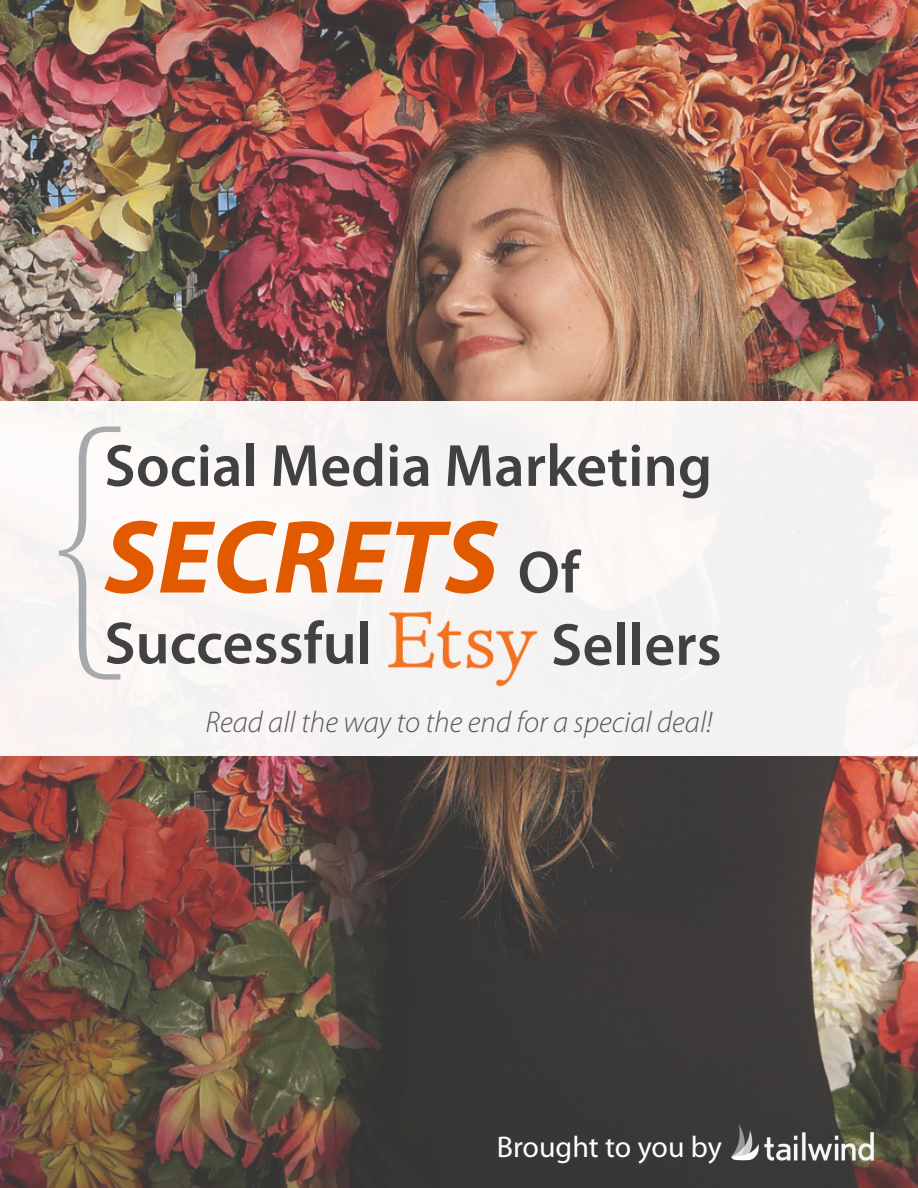
<style>
.page{position:relative;width:918px;height:1188px;background:#fff}
.page>*{position:absolute;margin:0;border:0;box-sizing:border-box;transform-origin:0 0}
.t1{font:200 285px "Avenir Next Condensed";color:#a7a9ac;scale:1.2 1}
.t2{font:italic 700 105px "Myriad Pro";color:#e25a00}
.t3{font:600 60px "Myriad Pro";color:#414042}
.t4{font:italic 300 30px "Myriad Pro";color:#58595b}
.t5{font:30px "Myriad Pro";color:#fff}
.s1{font-weight:600;font-style:normal;font-size:60px;color:#414042}
</style>
<div class="page">
<img style="left:0;top:0;width:918px;height:1188px">
<div style="left:0;top:402px;width:918px;height:354px;background:#f7f4f3"></div>
<img style="left:388px;top:611px;width:150px;height:76px">
<img style="left:719px;top:1118px;width:171px;height:48px">
<h1 class="t1" style="left:138px;top:740px;width:67px;rotate:-180deg">}</h1>
<p class="t3" style="left:104px;top:428px;width:609px">Social Media Marketing</p>
<h2 class="t2" style="left:104px;top:489px;width:477px">SECRETS <span class="s1">Of</span></h2>
<p class="t3" style="left:104px;top:605px;width:269px">Successful</p>
<p class="t3" style="left:551px;top:607px;width:172px">Sellers</p>
<p class="t4" style="left:205px;top:704px;width:509px">Read all the way to the end for a special deal!</p>
<p class="t5" style="left:497px;top:1128px;width:227px">Brought to you by</p>
</div>
